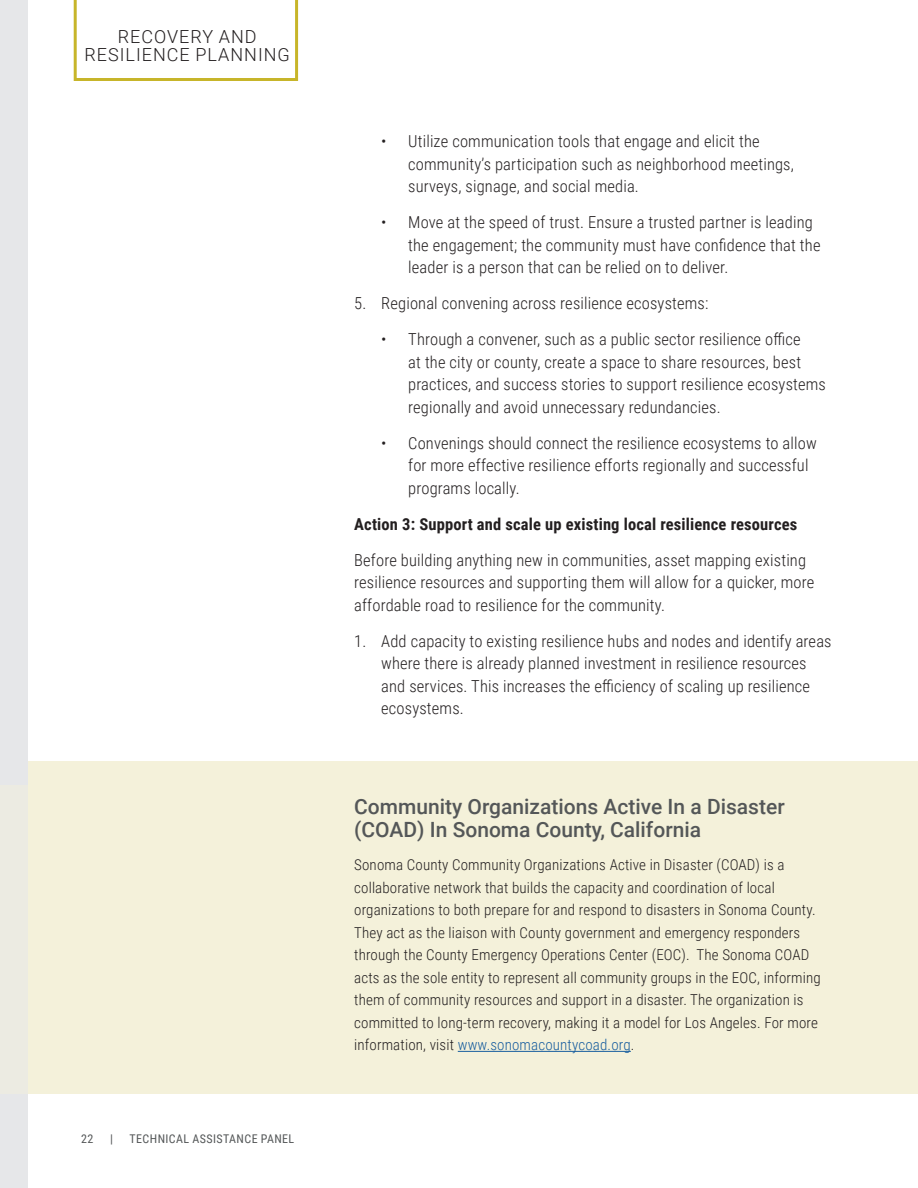
<style>
.page{position:relative;width:918px;height:1188px;background:#fff}
.page>*{position:absolute;margin:0;border:0;box-sizing:border-box;transform-origin:0 0}
.H4_Call_out_box{font:500 21px/22.5px "Roboto";color:#545758}
.BODY_TXT{font:300 18px/18px "Roboto";letter-spacing:.055em;color:#231f20;text-align:center}
.Body{font:300 16.5px/22.5px "Roboto Condensed";letter-spacing:.01em;color:#231f20}
.Body-2{font:700 16.5px "Roboto Condensed";letter-spacing:.01em;color:#231f20}
.Body-3{font:300 15px/22.5px "Roboto Condensed";letter-spacing:.01em;color:#231f20}
.t1{font:12px "Roboto Condensed";letter-spacing:.035em;color:#545758}
.s1{color:#175d9e}
</style>
<div class="page">
<div style="left:0;top:0;width:28px;height:1188px;background:#e6e7e9"></div>
<svg style="left:74px;top:0;width:224px;height:81px"></svg>
<div style="left:29px;top:761px;width:889px;height:333px;background:#f4f1da"></div>
<hr style="left:458px;top:1051px;width:173px;height:1px;background:#175d9e">
<div style="left:0;top:786px;width:28px;height:308px;background:#ecebe2"></div>
<p class="BODY_TXT" style="left:85px;top:27px;width:207px">RECOVERY AND<br>RESILIENCE PLANNING</p>
<p class="t1" style="left:81px;top:1130px;width:14px">22</p>
<p class="t1" style="left:110px;top:1130px;width:4px">|</p>
<p class="t1" style="left:130px;top:1130px;width:166px">TECHNICAL ASSISTANCE PANEL</p>
<p class="Body" style="left:408px;top:130px;width:387px;text-indent:-27px">• Utilize communication tools that engage and elicit the community’s participation such as neighborhood meetings, surveys, signage, and social media.</p>
<p class="Body" style="left:408px;top:211px;width:414px;text-indent:-27px">• Move at the speed of trust. Ensure a trusted partner is leading the engagement; the community must have confidence that the leader is a person that can be relied on to deliver.</p>
<p class="Body" style="left:354px;top:292px;width:356px">5. Regional convening across resilience ecosystems:</p>
<p class="Body" style="left:408px;top:328px;width:419px;text-indent:-27px">• Through a convener, such as a public sector resilience office<br>at the city or county, create a space to share resources, best practices, and success stories to support resilience ecosystems regionally and avoid unnecessary redundancies.</p>
<p class="Body" style="left:408px;top:431px;width:410px;text-indent:-27px">• Convenings should connect the resilience ecosystems to allow for more effective resilience efforts regionally and successful programs locally.</p>
<p class="Body-2" style="left:354px;top:512px;width:445px">Action 3: Support and scale up existing local resilience resources</p>
<p class="Body" style="left:354px;top:548px;width:462px">Before building anything new in communities, asset mapping existing resilience resources and supporting them will allow for a quicker, more affordable road to resilience for the community.</p>
<p class="Body" style="left:381px;top:629px;width:452px;text-indent:-27px">1. Add capacity to existing resilience hubs and nodes and identify areas where there is already planned investment in resilience resources and services. This increases the efficiency of scaling up resilience ecosystems.</p>
<p class="H4_Call_out_box" style="left:354px;top:795px;width:432px">Community Organizations Active In a Disaster (COAD) In Sonoma County, California</p>
<p class="Body-3" style="left:354px;top:853px;width:468px">Sonoma County Community Organizations Active in Disaster (COAD) is a collaborative network that builds the capacity and coordination of local organizations to both prepare for and respond to disasters in Sonoma County.<br>They act as the liaison with County government and emergency responders through the County Emergency Operations Center (EOC). The Sonoma COAD acts as the sole entity to represent all community groups in the EOC, informing them of community resources and support in a disaster. The organization is committed to long-term recovery, making it a model for Los Angeles. For more information, visit <span class="s1">www.sonomacountycoad.org</span>.</p>
</div>
